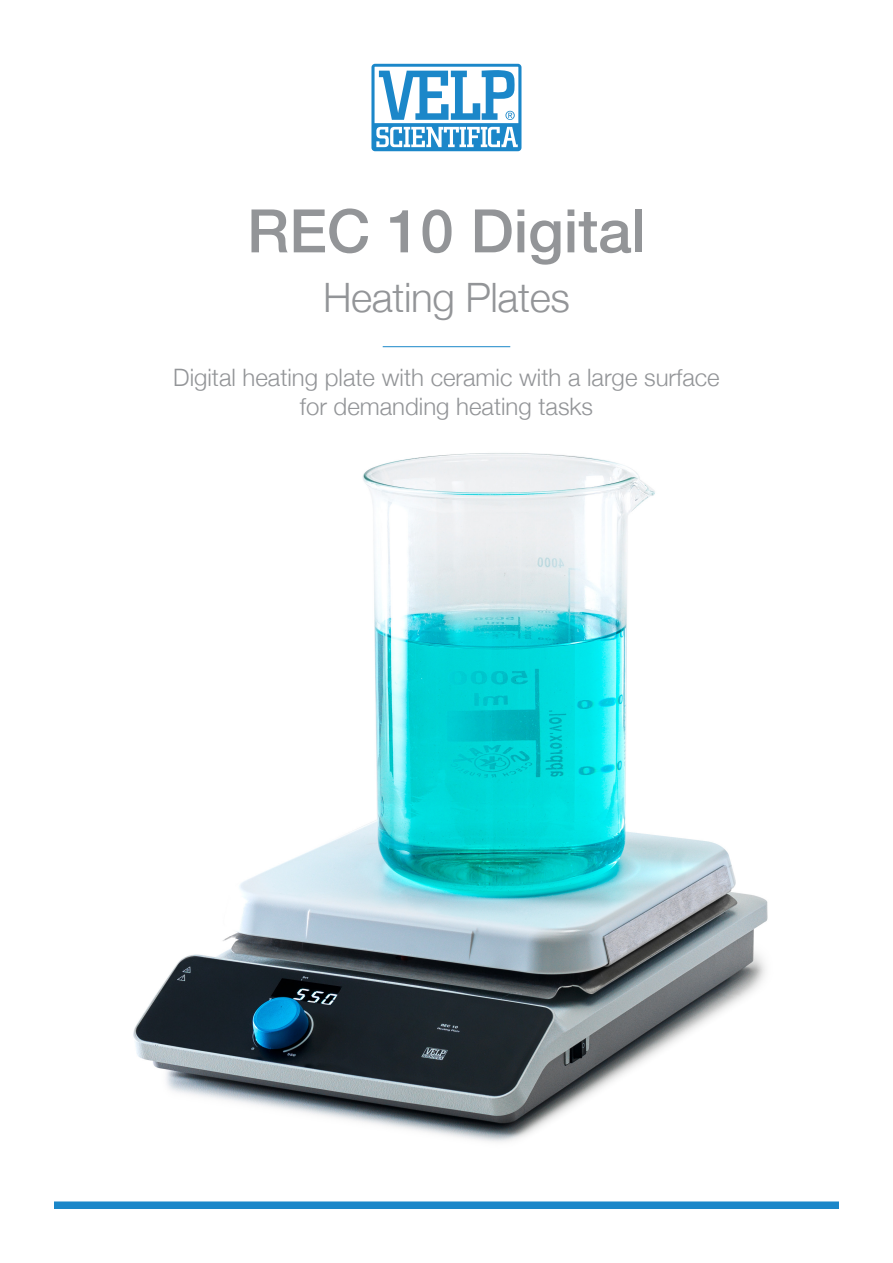
<style>
.page{position:relative;width:893px;height:1263px;background:#fff}
.page>*{position:absolute;margin:0;border:0;box-sizing:border-box;transform-origin:0 0}
.t1{font:500 60px "Helvetica Neue";color:#939598}
.t2{font:300 40.5px "Helvetica Neue";letter-spacing:-.01em;color:#939598}
.t3{font:300 24px "Helvetica Neue";color:#939598}
</style>
<div class="page">
<div style="left:54px;top:1201px;width:785px;height:8px;background:#1b87c9"></div>
<svg style="left:371px;top:64px;width:150px;height:87px"></svg>
<hr style="left:383px;top:346px;width:127px;height:1px;background:#1b87c9">
<img style="left:133px;top:453px;width:635px;height:689px">
<p class="t1" style="left:247px;top:183px;width:401px">REC 10 Digital</p>
<p class="t2" style="left:323px;top:265px;width:248px">Heating Plates</p>
<p class="t3" style="left:173px;top:358px;width:548px">Digital heating plate with ceramic with a large surface</p>
<p class="t3" style="left:300px;top:387px;width:295px">for demanding heating tasks</p>
</div>
